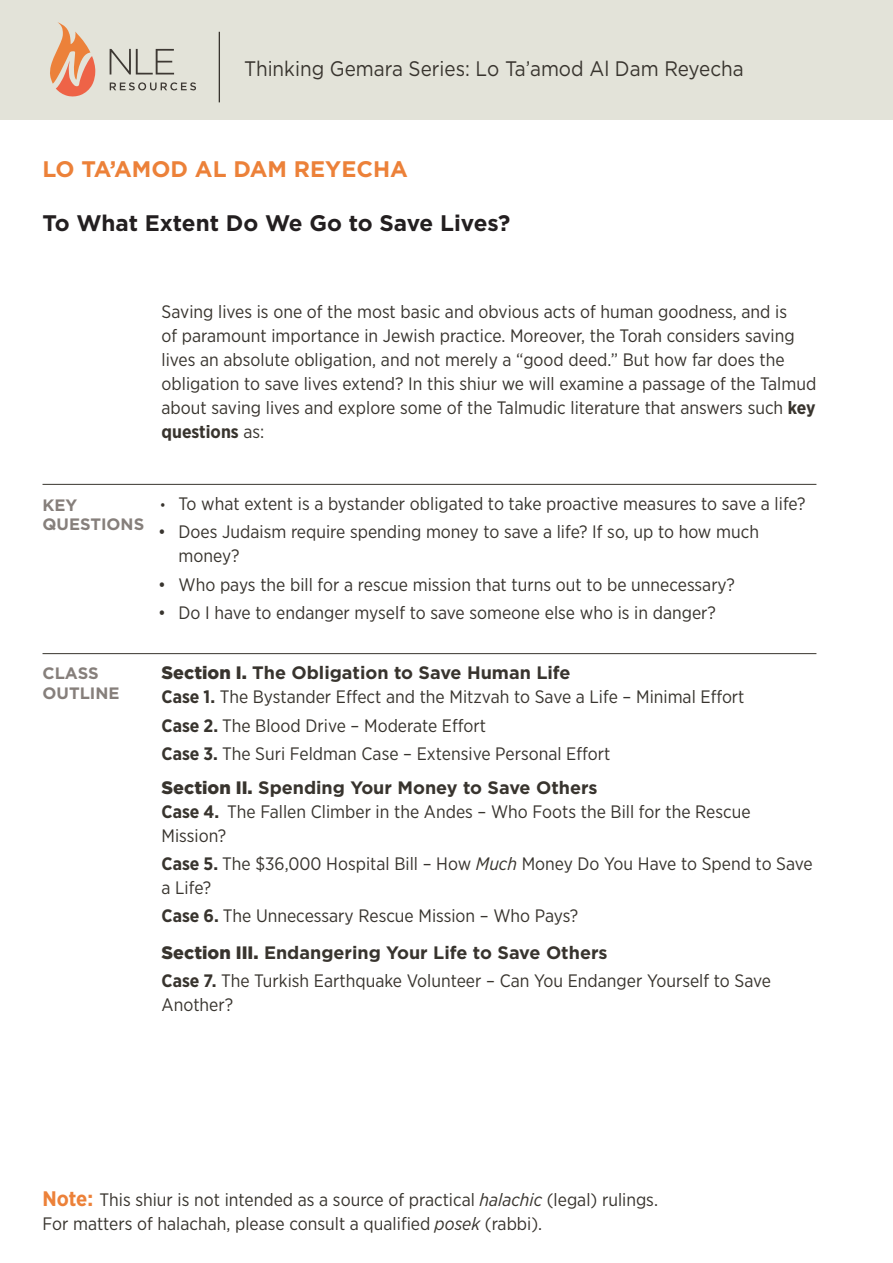
<style>
.page{position:relative;width:893px;height:1263px;background:#fff}
.page>*{position:absolute;margin:0;border:0;box-sizing:border-box;transform-origin:0 0}
.t1{font:700 22.5px "Gotham";color:#231f20}
.Shiur_subtitle{font:700 22.5px "Gotham";color:#ec8139}
.t2{font:21px "Gotham";color:#38342e;scale:.9 1}
.end_section{font:18px/24px "Gotham Narrow";color:#38342e}
.bulleted_list{font:18px/24px "Gotham Narrow";color:#38342e}
.subtitle{font:700 18px "Gotham";color:#38342e}
.bulleted_list_first{font:18px "Gotham Narrow";color:#38342e}
.first_subtitle_line{font:700 18px "Gotham";color:#38342e}
.Section_title{font:700 16.5px/19.5px "Gotham";color:#867f7b}
.s1{font-weight:700}
.s2{font-size:14.25px}
.s3{font-weight:900}
.s4{font-style:italic}
.s5{font-weight:700;font-size:21px;color:#ec8139}
</style>
<div class="page">
<hr style="left:43px;top:484px;width:773px;height:1px;background:#38342e">
<hr style="left:43px;top:653px;width:773px;height:1px;background:#38342e">
<div style="left:0;top:0;width:893px;height:120px;background:#e3e3d9"></div>
<svg style="left:110px;top:49px;width:86px;height:42px"></svg>
<svg style="left:50px;top:22px;width:45px;height:75px"></svg>
<hr style="left:219px;top:32px;width:1px;height:70px;background:#38342e">
<p class="t2" style="left:244px;top:55px;width:557px">Thinking Gemara Series: Lo Ta’amod Al Dam Reyecha</p>
<p class="Shiur_subtitle" style="left:43px;top:154px;width:367px">LO TA’AMOD AL DAM REYECHA</p>
<p class="t1" style="left:43px;top:208px;width:469px">To What Extent Do We Go to Save Lives?</p>
<p class="end_section" style="left:162px;top:299px;width:656px">Saving lives is one of the most basic and obvious acts of human goodness, and is<br>of paramount importance in Jewish practice. Moreover, the Torah considers saving lives an absolute obligation, and not merely a “good deed.” But how far does the obligation to save lives extend? In this shiur we will examine a passage of the Talmud about saving lives and explore some of the Talmudic literature that answers such <span class="s1">key questions</span> as:</p>
<p class="Section_title" style="left:43px;top:495px;width:103px">KEY<br>QUESTIONS</p>
<p class="bulleted_list_first" style="left:160px;top:493px;width:647px"><span class="s2">•</span> To what extent is a bystander obligated to take proactive measures to save a life?</p>
<p class="bulleted_list" style="left:179px;top:520px;width:582px;text-indent:-21px">• Does Judaism require spending money to save a life? If so, up to how much money?</p>
<p class="bulleted_list" style="left:158px;top:572px;width:578px">• Who pays the bill for a rescue mission that turns out to be unnecessary?</p>
<p class="bulleted_list" style="left:158px;top:600px;width:559px">• Do I have to endanger myself to save someone else who is in danger?</p>
<p class="Section_title" style="left:43px;top:663px;width:79px">CLASS<br>OUTLINE</p>
<p class="first_subtitle_line" style="left:162px;top:661px;width:411px"><span class="s3">Section I.</span> The Obligation to Save Human Life</p>
<p class="end_section" style="left:162px;top:685px;width:584px"><span class="s1">Case 1.</span> The Bystander Effect and the Mitzvah to Save a Life – Minimal Effort</p>
<p class="end_section" style="left:162px;top:713px;width:326px"><span class="s1">Case 2.</span> The Blood Drive – Moderate Effort</p>
<p class="end_section" style="left:162px;top:741px;width:450px"><span class="s1">Case 3.</span> The Suri Feldman Case – Extensive Personal Effort</p>
<p class="subtitle" style="left:162px;top:775px;width:438px"><span class="s3">Section II.</span> Spending Your Money to Save Others</p>
<p class="end_section" style="left:162px;top:799px;width:591px"><span class="s1">Case 4.</span> The Fallen Climber in the Andes – Who Foots the Bill for the Rescue<br>Mission?</p>
<p class="end_section" style="left:162px;top:851px;width:653px"><span class="s1">Case 5.</span> The $36,000 Hospital Bill – How <span class="s4">Much</span> Money Do You Have to Spend to Save a Life?</p>
<p class="end_section" style="left:162px;top:903px;width:418px"><span class="s1">Case 6.</span> The Unnecessary Rescue Mission – Who Pays?</p>
<p class="subtitle" style="left:162px;top:940px;width:447px"><span class="s3">Section III.</span> Endangering Your Life to Save Others</p>
<p class="end_section" style="left:162px;top:968px;width:611px"><span class="s1">Case 7.</span> The Turkish Earthquake Volunteer – Can You Endanger Yourself to Save<br>Another?</p>
<p class="end_section" style="left:43px;top:1187px;width:617px"><span class="s5">Note:</span> This shiur is not intended as a source of practical <span class="s4">halachic</span> (legal) rulings.<br>For matters of halachah, please consult a qualified <span class="s4">posek</span> (rabbi).</p>
</div>
